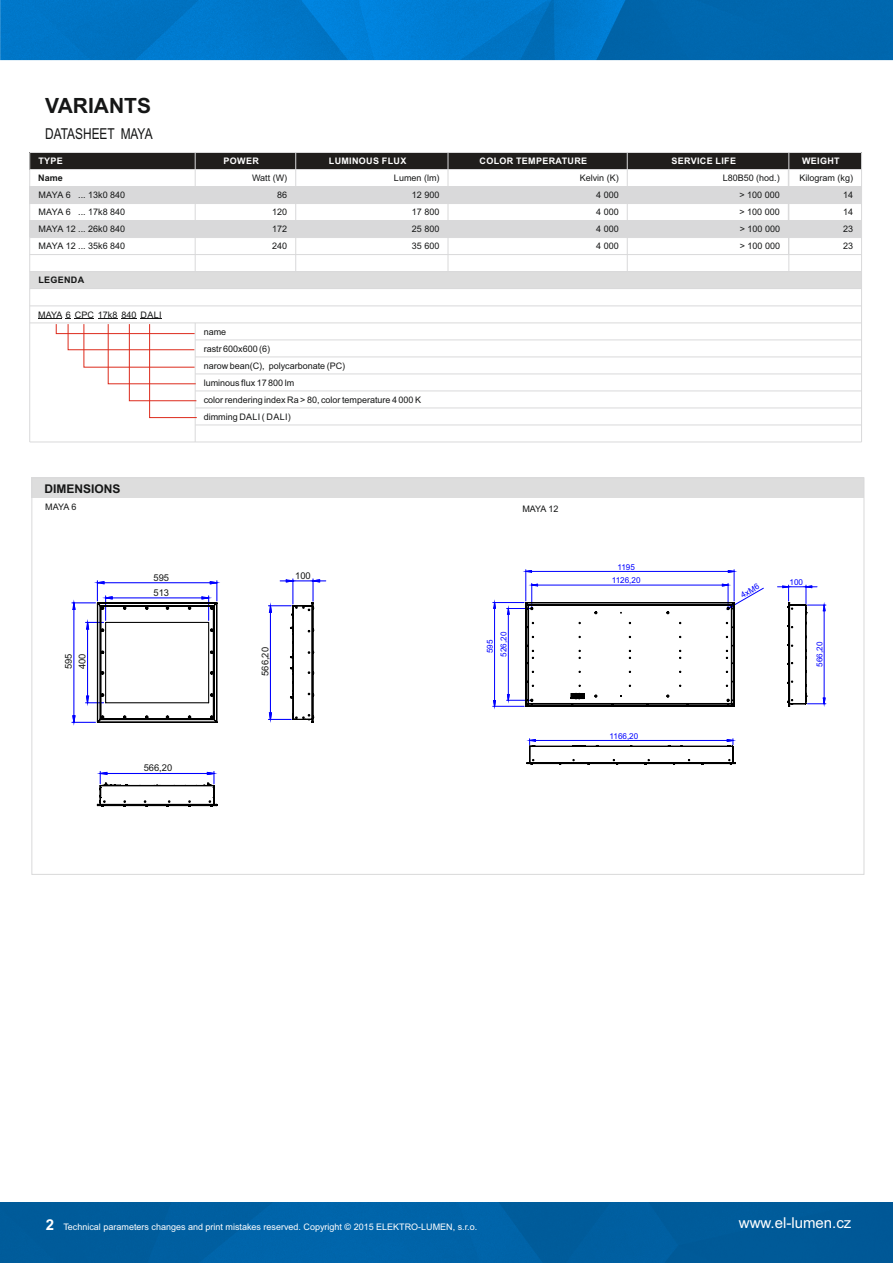
<style>
.page{position:relative;width:893px;height:1263px;background:#fff}
.page>*{position:absolute;margin:0;border:0;box-sizing:border-box;transform-origin:0 0}
.t1{font:700 21px "Arial";color:#151616}
.t2{font:15px "Arial";color:#fff}
.t3{font:15px "Arial";color:#151616;scale:.79 1}
.t4{font:700 12px "Arial";color:#151616}
.t5{font:9.3px/13.6px "Arial";color:#151616}
.t6{font:9px/17px "Arial";color:#151616}
.t7{font:9px "Arial";color:#fff}
.t8{font:700 9px "Arial";letter-spacing:.035em;color:#fff}
.t9{font:700 9px "Arial";letter-spacing:.035em;color:#151616}
.t10{font:8.1px "Arial";color:#00f}
.s1{font-weight:700;font-size:15px}
</style>
<div class="page">
<img style="left:0;top:0;width:893px;height:61px">
<img style="left:0;top:1203px;width:893px;height:60px">
<div style="left:30px;top:152px;width:165px;height:17px;background:#201e1c"></div>
<div style="left:195px;top:152px;width:101px;height:17px;background:#201e1c"></div>
<div style="left:296px;top:152px;width:152px;height:17px;background:#201e1c"></div>
<div style="left:448px;top:152px;width:179px;height:17px;background:#201e1c"></div>
<div style="left:627px;top:152px;width:162px;height:17px;background:#201e1c"></div>
<div style="left:789px;top:152px;width:72px;height:17px;background:#201e1c"></div>
<div style="left:30px;top:186px;width:165px;height:18px;background:#d9d9da"></div>
<div style="left:195px;top:186px;width:101px;height:18px;background:#d9d9da"></div>
<div style="left:296px;top:186px;width:152px;height:18px;background:#d9d9da"></div>
<div style="left:448px;top:186px;width:179px;height:18px;background:#d9d9da"></div>
<div style="left:627px;top:186px;width:161px;height:18px;background:#d9d9da"></div>
<div style="left:789px;top:186px;width:72px;height:18px;background:#d9d9da"></div>
<div style="left:30px;top:221px;width:165px;height:17px;background:#d9d9da"></div>
<div style="left:195px;top:221px;width:101px;height:17px;background:#d9d9da"></div>
<div style="left:296px;top:221px;width:152px;height:17px;background:#d9d9da"></div>
<div style="left:448px;top:221px;width:179px;height:17px;background:#d9d9da"></div>
<div style="left:627px;top:221px;width:161px;height:17px;background:#d9d9da"></div>
<div style="left:789px;top:221px;width:72px;height:17px;background:#d9d9da"></div>
<div style="left:30px;top:272px;width:831px;height:17px;background:#ddd"></div>
<hr style="left:29px;top:152px;width:1px;height:290px;background:#d9d9da">
<hr style="left:195px;top:221px;width:1px;height:34px;background:#d9d9da">
<hr style="left:195px;top:323px;width:1px;height:119px;background:#d9d9da">
<svg style="left:195px;top:255px;width:1px;height:16px"></svg>
<hr style="left:195px;top:152px;width:1px;height:69px;background:#d9d9da">
<svg style="left:295px;top:255px;width:1px;height:16px"></svg>
<hr style="left:295px;top:152px;width:1px;height:69px;background:#d9d9da">
<hr style="left:295px;top:221px;width:1px;height:34px;background:#d9d9da">
<svg style="left:448px;top:255px;width:1px;height:16px"></svg>
<hr style="left:448px;top:152px;width:1px;height:69px;background:#d9d9da">
<hr style="left:448px;top:221px;width:1px;height:34px;background:#d9d9da">
<svg style="left:627px;top:255px;width:1px;height:16px"></svg>
<hr style="left:627px;top:152px;width:1px;height:69px;background:#d9d9da">
<hr style="left:627px;top:221px;width:1px;height:34px;background:#d9d9da">
<hr style="left:788px;top:169px;width:1px;height:52px;background:#d9d9da">
<svg style="left:788px;top:221px;width:2px;height:50px"></svg>
<hr style="left:789px;top:152px;width:1px;height:69px;background:#d9d9da">
<hr style="left:789px;top:221px;width:1px;height:34px;background:#d9d9da">
<hr style="left:861px;top:152px;width:1px;height:290px;background:#d9d9da">
<hr style="left:30px;top:442px;width:831px;height:1px;background:#d9d9da">
<hr style="left:195px;top:425px;width:666px;height:1px;background:#d9d9da">
<hr style="left:195px;top:408px;width:666px;height:1px;background:#d9d9da">
<hr style="left:195px;top:391px;width:666px;height:1px;background:#d9d9da">
<hr style="left:195px;top:374px;width:666px;height:1px;background:#d9d9da">
<hr style="left:195px;top:357px;width:666px;height:1px;background:#d9d9da">
<hr style="left:195px;top:340px;width:666px;height:1px;background:#d9d9da">
<hr style="left:30px;top:323px;width:831px;height:1px;background:#d9d9da">
<hr style="left:30px;top:306px;width:831px;height:1px;background:#d9d9da">
<hr style="left:30px;top:288px;width:831px;height:1px;background:#d9d9da">
<hr style="left:30px;top:271px;width:831px;height:1px;background:#d9d9da">
<hr style="left:30px;top:254px;width:831px;height:1px;background:#d9d9da">
<hr style="left:30px;top:237px;width:831px;height:1px;background:#d9d9da">
<hr style="left:30px;top:220px;width:831px;height:1px;background:#d9d9da">
<hr style="left:30px;top:169px;width:831px;height:1px;background:#d9d9da">
<hr style="left:30px;top:152px;width:831px;height:1px;background:#d9d9da">
<svg style="left:38px;top:318px;width:159px;height:100px"></svg>
<div style="left:32px;top:478px;width:832px;height:20px;background:#ddd"></div>
<svg style="left:72px;top:580px;width:146px;height:143px"></svg>
<svg style="left:96px;top:771px;width:122px;height:36px"></svg>
<svg style="left:268px;top:579px;width:58px;height:144px"></svg>
<hr style="left:525px;top:570px;width:1px;height:31px;background:#00f">
<hr style="left:734px;top:570px;width:1px;height:31px;background:#00f">
<hr style="left:493px;top:602px;width:31px;height:1px;background:#00f">
<hr style="left:493px;top:706px;width:31px;height:1px;background:#00f">
<svg style="left:525px;top:570px;width:210px;height:3px"></svg>
<svg style="left:493px;top:602px;width:3px;height:105px"></svg>
<svg style="left:507px;top:583px;width:257px;height:124px"></svg>
<svg style="left:777px;top:585px;width:49px;height:122px"></svg>
<svg style="left:527px;top:739px;width:209px;height:26px"></svg>
<h1 class="t1" style="left:45px;top:98px;width:107px">VARIANTS</h1>
<h2 class="t3" style="left:45px;top:128px;width:137px">DATASHEET MAYA</h2>
<p class="t8" style="left:38px;top:158px;width:26px">TYPE</p>
<p class="t8" style="left:224px;top:158px;width:37px">POWER</p>
<p class="t8" style="left:329px;top:158px;width:79px">LUMINOUS FLUX</p>
<p class="t8" style="left:480px;top:158px;width:109px">COLOR TEMPERATURE</p>
<p class="t8" style="left:671px;top:158px;width:66px">SERVICE LIFE</p>
<p class="t8" style="left:802px;top:158px;width:39px">WEIGHT</p>
<p class="t9" style="left:38px;top:175px;width:26px">Name</p>
<p class="t6" style="left:252px;top:170px;width:37px">Watt (W)</p>
<p class="t6" style="left:394px;top:170px;width:47px">Lumen (lm)</p>
<p class="t6" style="left:580px;top:170px;width:41px">Kelvin (K)</p>
<p class="t6" style="left:723px;top:170px;width:59px">L80B50 (hod.)</p>
<p class="t6" style="left:799px;top:170px;width:55px">Kilogram (kg)</p>
<p class="t6" style="left:38px;top:187px;width:88px">MAYA 6 ... 13k0 840</p>
<p class="t6" style="left:277px;top:187px;width:12px">86</p>
<p class="t6" style="left:412px;top:187px;width:29px">12 900</p>
<p class="t6" style="left:596px;top:187px;width:24px">4 000</p>
<p class="t6" style="left:739px;top:187px;width:42px">&gt; 100 000</p>
<p class="t6" style="left:843px;top:187px;width:12px">14</p>
<p class="t6" style="left:38px;top:204px;width:88px">MAYA 6 ... 17k8 840</p>
<p class="t6" style="left:272px;top:204px;width:17px">120</p>
<p class="t6" style="left:412px;top:204px;width:29px">17 800</p>
<p class="t6" style="left:596px;top:204px;width:24px">4 000</p>
<p class="t6" style="left:739px;top:204px;width:42px">&gt; 100 000</p>
<p class="t6" style="left:843px;top:204px;width:12px">14</p>
<p class="t6" style="left:38px;top:221px;width:88px">MAYA 12 ... 26k0 840</p>
<p class="t6" style="left:272px;top:221px;width:17px">172</p>
<p class="t6" style="left:412px;top:221px;width:29px">25 800</p>
<p class="t6" style="left:596px;top:221px;width:24px">4 000</p>
<p class="t6" style="left:740px;top:221px;width:42px">&gt; 100 000</p>
<p class="t6" style="left:843px;top:221px;width:12px">23</p>
<p class="t6" style="left:38px;top:238px;width:88px">MAYA 12 ... 35k6 840</p>
<p class="t6" style="left:272px;top:238px;width:17px">240</p>
<p class="t6" style="left:412px;top:238px;width:29px">35 600</p>
<p class="t6" style="left:596px;top:238px;width:24px">4 000</p>
<p class="t6" style="left:740px;top:238px;width:42px">&gt; 100 000</p>
<p class="t6" style="left:843px;top:238px;width:12px">23</p>
<p class="t9" style="left:38px;top:277px;width:47px">LEGENDA</p>
<p class="t6" style="left:38px;top:307px;width:125px">MAYA 6 CPC 17k8 840 DALI</p>
<p class="t6" style="left:204px;top:324px;width:219px">name<br>rastr 600x600 (6)<br>narow bean(C), polycarbonate (PC)<br>luminous flux 17 800 lm<br>color rendering index Ra &gt; 80, color temperature 4 000 K dimming DALI ( DALI)</p>
<h3 class="t4" style="left:45px;top:485px;width:78px">DIMENSIONS</h3>
<p class="t6" style="left:45px;top:500px;width:33px">MAYA 6</p>
<p class="t6" style="left:522px;top:501px;width:38px">MAYA 12</p>
<p class="t5" style="left:63px;top:669px;width:17px;rotate:-90deg">595<br>400</p>
<p class="t5" style="left:154px;top:571px;width:17px">595</p>
<p class="t5" style="left:154px;top:587px;width:17px">513</p>
<p class="t5" style="left:144px;top:762px;width:30px">566,20</p>
<p class="t5" style="left:295px;top:570px;width:17px">100</p>
<p class="t5" style="left:259px;top:676px;width:30px;rotate:-90deg">566,20</p>
<p class="t10" style="left:501px;top:657px;width:26px;rotate:-90deg">526,20</p>
<p class="t10" style="left:487px;top:653px;width:15px;rotate:-90deg">595</p>
<p class="t10" style="left:617px;top:564px;width:19px">1195</p>
<p class="t10" style="left:612px;top:577px;width:30px">1126,20</p>
<p class="t10" style="left:610px;top:733px;width:30px">1166,20</p>
<p class="t10" style="left:740px;top:593px;width:21px;rotate:-30deg">4xM6</p>
<p class="t10" style="left:789px;top:579px;width:15px">100</p>
<p class="t10" style="left:816px;top:667px;width:26px;rotate:-90deg">566,20</p>
<p class="t7" style="left:46px;top:1224px;width:433px"><span class="s1">2</span> Technical parameters changes and print mistakes reserved. Copyright © 2015 ELEKTRO-LUMEN, s.r.o.</p>
<h2 class="t2" style="left:739px;top:1217px;width:114px">www.el-lumen.cz</h2>
</div>
